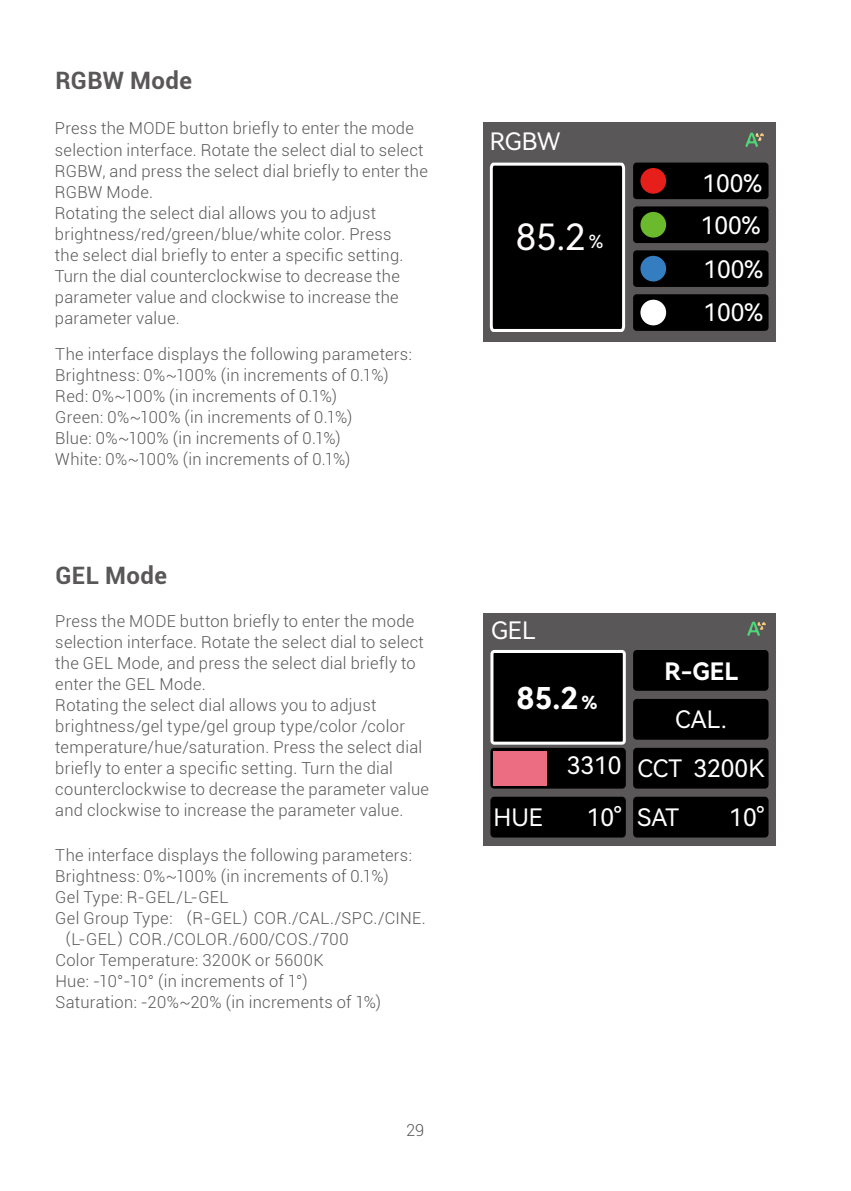
<style>
.page{position:relative;width:851px;height:1191px;background:#fff}
.page>*{position:absolute;margin:0;border:0;box-sizing:border-box;transform-origin:0 0}
.t1{font:36px "Harmony OS Sans SC";color:#fffcfb}
.t2{font:30px "Harmony OS Sans SC Bold";color:#fff}
.t3{font:24px/42.9px "Harmony OS Sans SC";color:#fff;text-align:justify}
.t4{font:700 24px "Roboto";letter-spacing:.02em;color:#595757}
.t5{font:24px "Harmony OS Sans SC Bold";color:#fff}
.t6{font:18px "Harmony OS Sans SC";color:#fff}
.t7{font:300 16.5px/21px "Roboto";letter-spacing:.02em;color:#595757}
.s1{font-family:"Harmony OS Sans SC Light";font-weight:400}
.s2{font-size:18px}
</style>
<div class="page">
<div style="left:483px;top:122px;width:292px;height:219px;background:#595757"></div>
<svg style="left:633px;top:294px;width:135px;height:37px;background:#020202"></svg>
<div style="left:633px;top:206px;width:135px;height:37px;background:#000"></div>
<div style="left:633px;top:250px;width:135px;height:37px;background:#000"></div>
<div style="left:633px;top:163px;width:135px;height:36px;background:#000"></div>
<div style="left:640px;top:168px;width:26px;height:26px;background:#e71f1a;border-radius:50%"></div>
<div style="left:640px;top:212px;width:26px;height:26px;background:#6bb92d;border-radius:50%"></div>
<div style="left:640px;top:300px;width:26px;height:25px;background:#fff;border-radius:50%"></div>
<div style="left:640px;top:256px;width:26px;height:25px;background:#357dc1;border-radius:50%"></div>
<svg style="left:489px;top:162px;width:137px;height:170px;background:#141414"></svg>
<div style="left:483px;top:613px;width:292px;height:232px;background:#595757"></div>
<div style="left:490px;top:796px;width:135px;height:41px;background:#000"></div>
<div style="left:633px;top:796px;width:135px;height:41px;background:#000"></div>
<svg style="left:490px;top:650px;width:278px;height:138px;background:#1d1617"></svg>
<svg style="left:745px;top:133px;width:18px;height:14px"></svg>
<svg style="left:747px;top:621px;width:18px;height:15px"></svg>
<h3 class="t4" style="left:55px;top:63px;width:138px">RGBW Mode</h3>
<p class="t7" style="left:55px;top:118px;width:374px">Press the MODE button briefly to enter the mode selection interface. Rotate the select dial to select RGBW, and press the select dial briefly to enter the RGBW Mode.<br>Rotating the select dial allows you to adjust brightness/red/green/blue/white color. Press<br>the select dial briefly to enter a specific setting.<br>Turn the dial counterclockwise to decrease the parameter value and clockwise to increase the parameter value.</p>
<p class="t7" style="left:55px;top:343px;width:358px">The interface displays the following parameters:<br>Brightness: 0%~100% (in increments of 0.1%)<br>Red: 0%~100% (in increments of 0.1%)<br>Green: 0%~100% (in increments of 0.1%)<br>Blue: 0%~100% (in increments of 0.1%)<br>White: 0%~100% (in increments of 0.1%)</p>
<h3 class="t4" style="left:55px;top:558px;width:113px">GEL Mode</h3>
<p class="t7" style="left:55px;top:610px;width:375px">Press the MODE button briefly to enter the mode selection interface. Rotate the select dial to select the GEL Mode, and press the select dial briefly to enter the GEL Mode.<br>Rotating the select dial allows you to adjust brightness/gel type/gel group type/color /color temperature/hue/saturation. Press the select dial briefly to enter a specific setting. Turn the dial counterclockwise to decrease the parameter value and clockwise to increase the parameter value.</p>
<p class="t7" style="left:55px;top:844px;width:372px">The interface displays the following parameters:<br>Brightness: 0%~100% (in increments of 0.1%)<br>Gel Type: R-GEL/L-GEL<br>Gel Group Type: <span class="s1">（</span>R-GEL<span class="s1">）</span>COR./CAL./SPC./CINE.<span class="s1">（</span>L-GEL<span class="s1">）</span>COR./COLOR./600/COS./700<br>Color Temperature: 3200K or 5600K<br>Hue: -10°-10° (in increments of 1°)<br>Saturation: -20%~20% (in increments of 1%)</p>
<p class="t7" style="left:406px;top:1119px;width:20px">29</p>
<h3 class="t3" style="left:489px;top:119px;width:72px">RGBW</h3>
<h1 class="t1" style="left:515px;top:211px;width:71px">85.2</h1>
<p class="t6" style="left:589px;top:229px;width:15px">%</p>
<h3 class="t3" style="left:700px;top:161px;width:64px">100% 100% 100% 100%</h3>
<h3 class="t3" style="left:491px;top:608px;width:46px">GEL</h3>
<h2 class="t2" style="left:516px;top:677px;width:82px">85.2 <span class="s2">%</span></h2>
<h3 class="t5" style="left:664px;top:654px;width:75px">R-GEL</h3>
<h3 class="t3" style="left:675px;top:697px;width:53px">CAL.</h3>
<h3 class="t3" style="left:566px;top:746px;width:199px">3310 CCT 3200K</h3>
<h3 class="t3" style="left:586px;top:795px;width:36px">10°</h3>
<h3 class="t3" style="left:729px;top:795px;width:36px">10°</h3>
<h3 class="t3" style="left:493px;top:795px;width:51px">HUE</h3>
<h3 class="t3" style="left:637px;top:795px;width:43px">SAT</h3>
</div>
